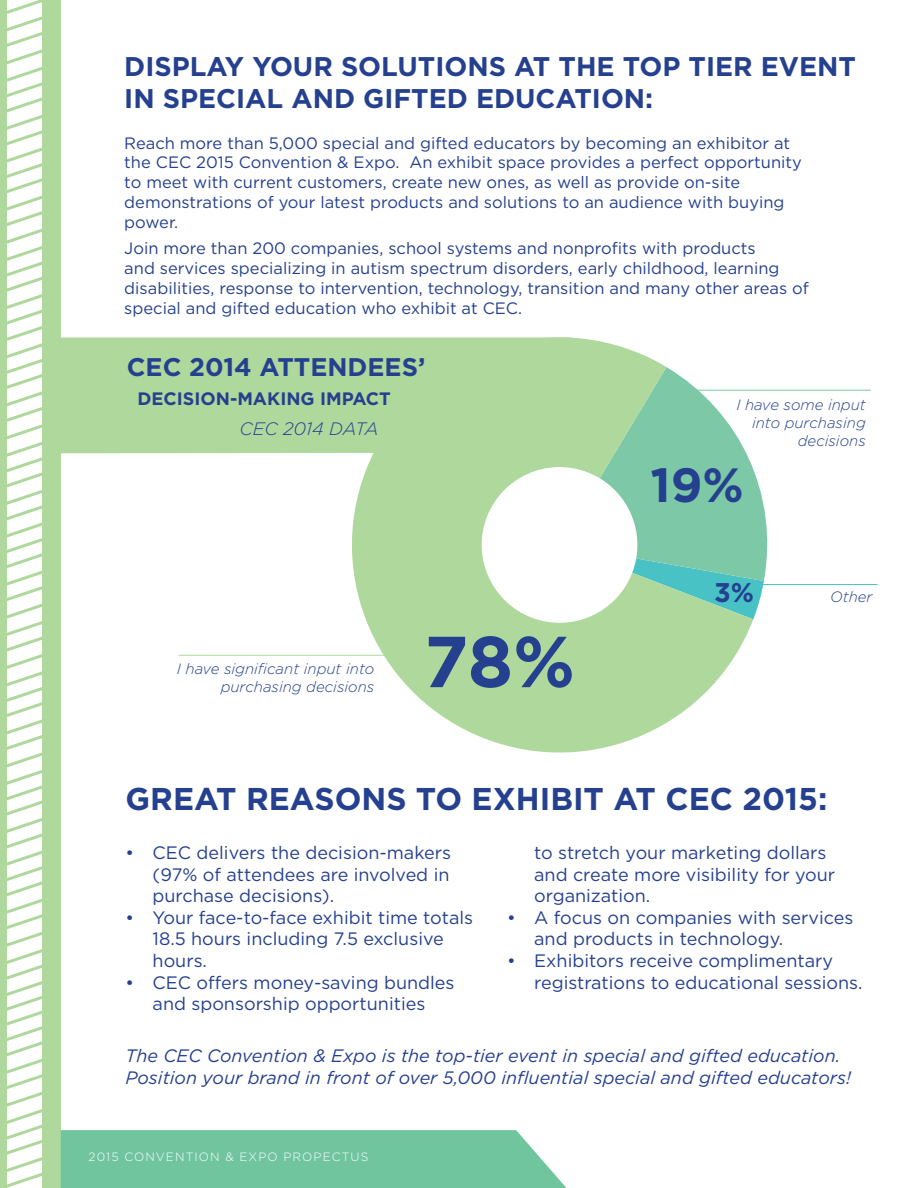
<style>
.page{position:relative;width:918px;height:1188px;background:#fff}
.page>*{position:absolute;margin:0;border:0;box-sizing:border-box;transform-origin:0 0}
.t1{font:700 72px "Gotham";color:#25408f}
.t2{font:700 48px "Gotham";color:#25408f}
.t3{font:700 31.5px "Gotham";color:#25408f}
.t4{font:700 27px/32.4px "Gotham";color:#25408f}
.t5{font:700 25.5px "Gotham";color:#25408f}
.t6{font:18px/21.6px "Gotham";color:#25408f}
.t7{font:italic 18px/21.6px "Gotham";color:#25408f}
.t8{font:700 18px "Gotham";color:#25408f}
.t9{font:italic 300 18px "Gotham";letter-spacing:-.005em;color:#25408f}
.t10{font:16.5px/19.8px "Gotham";color:#25408f}
.t11{font:italic 300 15px/18px "Gotham";color:#25408f;text-align:right}
.t12{font:300 12px "Gotham";letter-spacing:.09em;color:#fff}
</style>
<div class="page">
<div style="left:42px;top:0;width:19px;height:1188px;background:#afd89d"></div>
<svg style="left:0;top:0;width:42px;height:1188px"></svg>
<div style="left:61px;top:1130px;width:506px;height:58px;background:#70c59e"></div>
<hr style="left:693px;top:390px;width:178px;height:1px;background:#7dc9a7">
<hr style="left:740px;top:584px;width:137px;height:1px;background:#48c2c5">
<svg style="left:753px;top:389px;width:26px;height:230px"></svg>
<svg style="left:325px;top:337px;width:428px;height:416px"></svg>
<div style="left:61px;top:337px;width:511px;height:116px;background:#afd89d"></div>
<hr style="left:179px;top:655px;width:221px;height:1px;background:#afd89d">
<h3 class="t4" style="left:124px;top:50px;width:733px">DISPLAY YOUR SOLUTIONS AT THE TOP TIER EVENT<br>IN SPECIAL AND GIFTED EDUCATION:</h3>
<p class="t10" style="left:124px;top:132px;width:679px">Reach more than 5,000 special and gifted educators by becoming an exhibitor at the CEC 2015 Convention &amp; Expo. An exhibit space provides a perfect opportunity to meet with current customers, create new ones, as well as provide on-site demonstrations of your latest products and solutions to an audience with buying power.</p>
<p class="t10" style="left:124px;top:238px;width:686px">Join more than 200 companies, school systems and nonprofits with products<br>and services specializing in autism spectrum disorders, early childhood, learning disabilities, response to intervention, technology, transition and many other areas of special and gifted education who exhibit at CEC.</p>
<h3 class="t5" style="left:127px;top:350px;width:300px">CEC 2014 ATTENDEES’</h3>
<p class="t8" style="left:137px;top:386px;width:255px">DECISION-MAKING IMPACT</p>
<p class="t9" style="left:239px;top:417px;width:140px">CEC 2014 DATA</p>
<p class="t11" style="left:177px;top:659px;width:199px">I have significant input into purchasing decisions</p>
<h1 class="t1" style="left:424px;top:614px;width:153px">78%</h1>
<p class="t11" style="left:736px;top:395px;width:131px">I have some input into purchasing decisions</p>
<h2 class="t2" style="left:651px;top:453px;width:95px">19%</h2>
<h3 class="t4" style="left:714px;top:576px;width:41px">3%</h3>
<p class="t11" style="left:830px;top:587px;width:44px">Other</p>
<h3 class="t3" style="left:126px;top:778px;width:703px">GREAT REASONS TO EXHIBIT AT CEC 2015:</h3>
<p class="t6" style="left:153px;top:842px;width:300px;text-align:justify;text-indent:-27px">• CEC delivers the decision-makers (97% of attendees are involved in purchase decisions).</p>
<p class="t6" style="left:153px;top:906px;width:322px;text-indent:-27px">• Your face-to-face exhibit time totals<br>18.5 hours including 7.5 exclusive hours.</p>
<p class="t6" style="left:126px;top:971px;width:330px;text-align:center">• CEC offers money-saving bundles and sponsorship opportunities</p>
<p class="t6" style="left:534px;top:842px;width:303px">to stretch your marketing dollars and create more visibility for your organization.</p>
<p class="t6" style="left:534px;top:906px;width:321px;text-indent:-27px">• A focus on companies with services and products in technology.</p>
<p class="t6" style="left:534px;top:950px;width:330px;text-indent:-27px">• Exhibitors receive complimentary registrations to educational sessions.</p>
<p class="t7" style="left:126px;top:1045px;width:727px">The CEC Convention &amp; Expo is the top-tier event in special and gifted education.<br>Position your brand in front of over 5,000 influential special and gifted educators!</p>
<p class="t12" style="left:89px;top:1149px;width:281px">2015 CONVENTION &amp; EXPO PROPECTUS</p>
</div>
